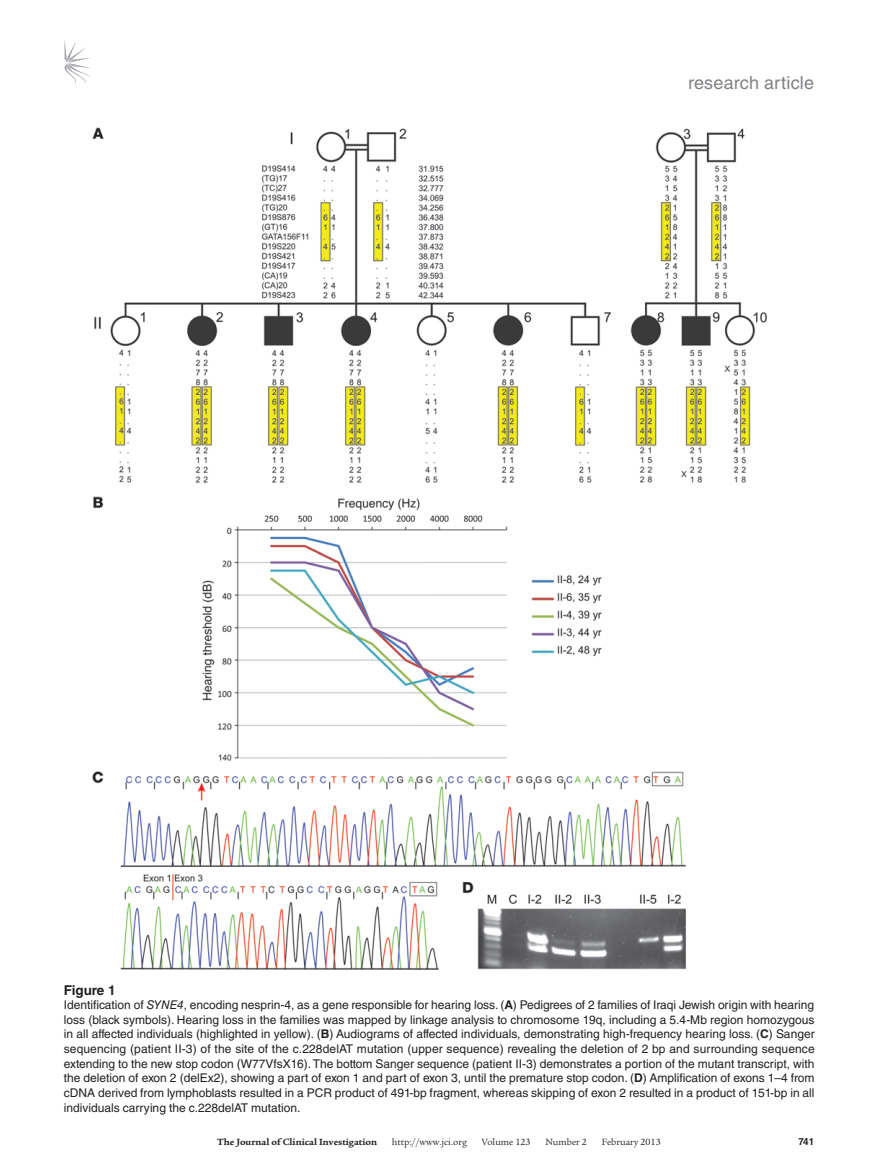
<style>
.page{position:relative;width:878px;height:1175px;background:#fff}
.page>*{position:absolute;margin:0;border:0;box-sizing:border-box;transform-origin:0 0}
.t1{font:18px "Helvetica LT Std";letter-spacing:.01em;color:#808285}
.t2{font:700 13.5px "Helvetica LT Std";color:#231f20}
.t3{font:12px/14.7px "Helvetica LT Std";color:#231f20;text-align:justify}
.t4{font:9.75px "Legacy Serif Std";color:#231f20}
.t5{font:700 9.75px "Legacy Serif Std";color:#231f20}
.t6{font:700 9.75px "Helvetica LT Std";color:#231f20}
.s1{font-style:italic}
.s2{font-weight:700}
</style>
<div class="page">
<svg style="left:64px;top:40px;width:27px;height:45px"></svg>
<img style="left:92px;top:127px;width:675px;height:843px">
<h1 class="t1" style="left:688px;top:73px;width:127px">research article</h1>
<p class="t2" style="left:64px;top:981px;width:53px">Figure 1</p>
<p class="t3" style="left:64px;top:997px;width:752px">Identification of <span class="s1">SYNE4</span>, encoding nesprin-4, as a gene responsible for hearing loss. (<span class="s2">A</span>) Pedigrees of 2 families of Iraqi Jewish origin with hearing loss (black symbols). Hearing loss in the families was mapped by linkage analysis to chromosome 19q, including a 5.4-Mb region homozygous in all affected individuals (highlighted in yellow). (<span class="s2">B</span>) Audiograms of affected individuals, demonstrating high-frequency hearing loss. (<span class="s2">C</span>) Sanger sequencing (patient II-3) of the site of the c.228delAT mutation (upper sequence) revealing the deletion of 2 bp and surrounding sequence extending to the new stop codon (W77VfsX16). The bottom Sanger sequence (patient II-3) demonstrates a portion of the mutant transcript, with the deletion of exon 2 (delEx2), showing a part of exon 1 and part of exon 3, until the premature stop codon. (<span class="s2">D</span>) Amplification of exons 1–4 from cDNA derived from lymphoblasts resulted in a PCR product of 491-bp fragment, whereas skipping of exon 2 resulted in a product of 151-bp in all individuals carrying the c.228delAT mutation.</p>
<p class="t5" style="left:217px;top:1135px;width:161px">The Journal of Clinical Investigation</p>
<p class="t4" style="left:392px;top:1136px;width:77px">http://www.jci.org</p>
<p class="t4" style="left:481px;top:1136px;width:50px">Volume 123</p>
<p class="t4" style="left:545px;top:1136px;width:43px">Number 2</p>
<p class="t4" style="left:601px;top:1136px;width:61px">February 2013</p>
<p class="t6" style="left:798px;top:1135px;width:17px">741</p>
</div>
